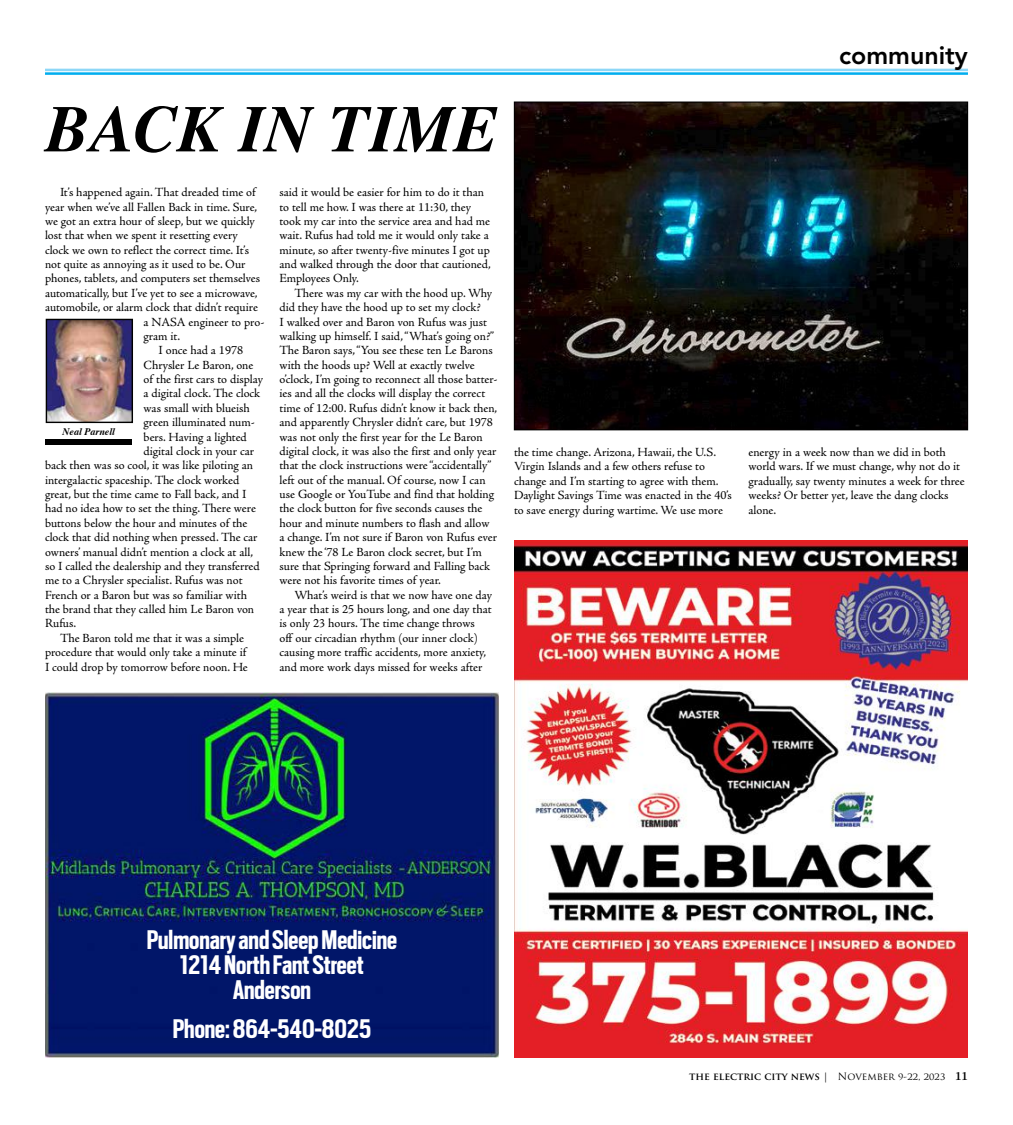
<style>
.page{position:relative;width:1013px;height:1125px;background:#fff}
.page>*{position:absolute;margin:0;border:0;box-sizing:border-box;transform-origin:0 0}
.t1{font:italic 700 66.25px "Times";color:#000}
.t2{font:800 25px "Avenir LT Std";color:#000}
.t3{font:700 23.5px/25px "Scout Cond";color:#fff;text-align:center}
.t4{font:12.5px/14.4px "Adobe Jenson Pro";letter-spacing:-.005em;color:#000}
.t5{font:700 10px "Trajan Pro";color:#000}
.t6{font:italic 700 10px "Times";color:#000}
.s1{font-weight:400}
.s2{font-family:"Adobe Jenson Pro";font-weight:600;font-size:12.5px}
</style>
<div class="page">
<hr style="left:45px;top:72px;width:923px;height:3px;background:#00adef">
<hr style="left:45px;top:69px;width:923px;height:2px;background:#8dd7f7">
<img style="left:514px;top:540px;width:454px;height:517px">
<img style="left:48px;top:321px;width:83px;height:100px">
<div style="left:46px;top:319px;width:87px;height:104px;border:1px solid #000"></div>
<div style="left:45px;top:439px;width:86px;height:6px;background:#000"></div>
<img style="left:516px;top:104px;width:450px;height:324px">
<div style="left:514px;top:102px;width:454px;height:328px;border:1px solid #000"></div>
<img style="left:45px;top:692px;width:454px;height:366px">
<h1 class="t1" style="left:45px;top:67px;width:454px">BACK IN TIME</h1>
<p class="t4" style="left:60px;top:185px;width:197px">It’s happened again. That dreaded time of</p>
<p class="t4" style="left:45px;top:200px;width:214px">year when we’ve all Fallen Back in time. Sure,</p>
<p class="t4" style="left:45px;top:214px;width:211px">we got an extra hour of sleep, but we quickly</p>
<p class="t4" style="left:45px;top:228px;width:194px">lost that when we spent it resetting every</p>
<p class="t4" style="left:45px;top:243px;width:205px">clock we own to reflect the correct time. It’s</p>
<p class="t4" style="left:45px;top:257px;width:202px">not quite as annoying as it used to be. Our</p>
<p class="t4" style="left:45px;top:272px;width:216px">phones, tablets, and computers set themselves</p>
<p class="t4" style="left:45px;top:286px;width:214px">automatically, but I’ve yet to see a microwave,</p>
<p class="t4" style="left:45px;top:300px;width:214px">automobile, or alarm clock that didn’t require</p>
<p class="t4" style="left:143px;top:315px;width:122px">a NASA engineer to pro-</p>
<p class="t4" style="left:144px;top:329px;width:38px">gram it.</p>
<p class="t4" style="left:159px;top:343px;width:86px">I once had a 1978</p>
<p class="t4" style="left:144px;top:358px;width:111px">Chrysler Le Baron, one</p>
<p class="t4" style="left:144px;top:372px;width:121px">of the first cars to display</p>
<p class="t4" style="left:144px;top:387px;width:118px">a digital clock. The clock</p>
<p class="t4" style="left:144px;top:401px;width:108px">was small with blueish</p>
<p class="t4" style="left:144px;top:415px;width:113px">green illuminated num-</p>
<p class="t4" style="left:144px;top:430px;width:105px">bers. Having a lighted</p>
<p class="t4" style="left:144px;top:444px;width:112px">digital clock in your car</p>
<p class="t4" style="left:45px;top:458px;width:209px">back then was so cool, it was like piloting an</p>
<p class="t4" style="left:45px;top:473px;width:196px">intergalactic spaceship. The clock worked</p>
<p class="t4" style="left:45px;top:487px;width:203px">great, but the time came to Fall back, and I</p>
<p class="t4" style="left:45px;top:502px;width:212px">had no idea how to set the thing. There were</p>
<p class="t4" style="left:45px;top:516px;width:204px">buttons below the hour and minutes of the</p>
<p class="t4" style="left:45px;top:530px;width:214px">clock that did nothing when pressed. The car</p>
<p class="t4" style="left:45px;top:545px;width:210px">owners’ manual didn’t mention a clock at all,</p>
<p class="t4" style="left:45px;top:559px;width:216px">so I called the dealership and they transferred</p>
<p class="t4" style="left:45px;top:573px;width:199px">me to a Chrysler specialist. Rufus was not</p>
<p class="t4" style="left:45px;top:588px;width:203px">French or a Baron but was so familiar with</p>
<p class="t4" style="left:45px;top:602px;width:211px">the brand that they called him Le Baron von</p>
<p class="t4" style="left:45px;top:617px;width:33px">Rufus.</p>
<p class="t4" style="left:60px;top:631px;width:185px">The Baron told me that it was a simple</p>
<p class="t4" style="left:45px;top:645px;width:203px">procedure that would only take a minute if</p>
<p class="t4" style="left:45px;top:660px;width:204px">I could drop by tomorrow before noon. He</p>
<p class="t6" style="left:62px;top:423px;width:54px">Neal Parnell</p>
<p class="t4" style="left:279px;top:185px;width:213px">said it would be easier for him to do it than to tell me how. I was there at 11:30, they took my car into the service area and had me wait. Rufus had told me it would only take a minute, so after twenty-five minutes I got up and walked through the door that cautioned, Employees Only.</p>
<p class="t4" style="left:279px;top:286px;width:219px;text-indent:15px">There was my car with the hood up. Why did they have the hood up to set my clock?<br>I walked over and Baron von Rufus was just walking up himself. I said, “What’s going on?” The Baron says, “You see these ten Le Barons with the hoods up? Well at exactly twelve o’clock, I’m going to reconnect all those batter&shy;ies and all the clocks will display the correct time of 12:00. Rufus didn’t know it back then, and apparently Chrysler didn’t care, but 1978 was not only the first year for the Le Baron digital clock, it was also the first and only year that the clock instructions were “accidentally” left out of the manual. Of course, now I can use Google or YouTube and find that holding the clock button for five seconds causes the hour and minute numbers to flash and allow a change. I’m not sure if Baron von Rufus ever knew the ‘78 Le Baron clock secret, but I’m sure that Springing forward and Falling back were not his favorite times of year.</p>
<p class="t4" style="left:279px;top:588px;width:214px;text-indent:15px">What’s weird is that we now have one day a year that is 25 hours long, and one day that is only 23 hours. The time change throws<br>off our circadian rhythm (our inner clock) causing more traffic accidents, more anxiety, and more work days missed for weeks after</p>
<h2 class="t2" style="left:839px;top:40px;width:130px">community</h2>
<p class="t4" style="left:514px;top:445px;width:219px">the time change. Arizona, Hawaii, the U.S.<br>Virgin Islands and a few others refuse to change and I’m starting to agree with them.<br>Daylight Savings Time was enacted in the 40’s to save energy during wartime. We use more</p>
<p class="t4" style="left:748px;top:445px;width:218px">energy in a week now than we did in both world wars. If we must change, why not do it gradually, say twenty minutes a week for three weeks? Or better yet, leave the dang clocks alone.</p>
<h3 class="t3" style="left:147px;top:928px;width:252px">Pulmonary and Sleep Medicine<br>1214 North Fant Street<br>Anderson</h3>
<h3 class="t3" style="left:173px;top:1016px;width:200px">Phone: 864-540-8025</h3>
<p class="t5" style="left:689px;top:1070px;width:280px">THE ELECTRIC CITY NEWS <span class="s1">| November 9-22, 2023</span> <span class="s2">11</span></p>
</div>
